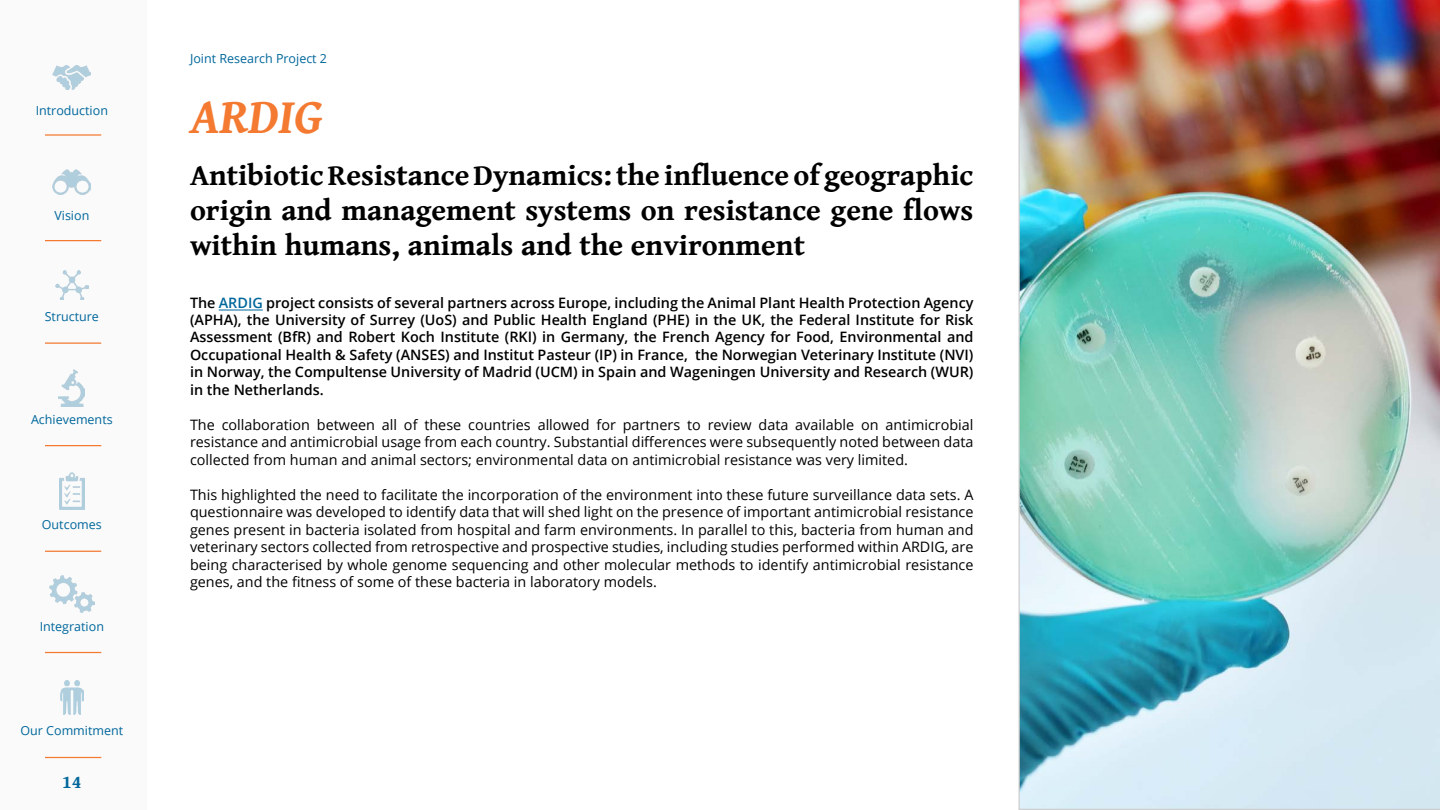
<style>
.page{position:relative;width:1440px;height:810px;background:#fff}
.page>*{position:absolute;margin:0;border:0;box-sizing:border-box;transform-origin:0 0}
.t1{font:italic 700 50px "Gentium Book Basic";color:#f47931}
.t2{font:700 30px/35px "Gentium Book Basic";color:#000;text-align:justify}
.t3{font:700 18.75px "Gentium Book Basic";color:#00679c}
.t4{font:14.38px/17.5px "Open Sans";color:#000;text-align:justify}
.t5{font:600 14.38px/17.5px "Open Sans";color:#000;text-align:justify}
.t6{font:12.5px "Open Sans";color:#00679c}
.s1{color:#00679c}
</style>
<div class="page">
<div style="left:0;top:0;width:146px;height:810px;background:#fafafa"></div>
<img style="left:53px;top:65px;width:38px;height:24px">
<img style="left:53px;top:169px;width:38px;height:26px">
<img style="left:56px;top:270px;width:32px;height:30px">
<img style="left:59px;top:370px;width:26px;height:37px">
<img style="left:59px;top:473px;width:26px;height:37px">
<img style="left:50px;top:576px;width:44px;height:37px">
<img style="left:61px;top:680px;width:22px;height:35px">
<hr style="left:219px;top:310px;width:44px;height:1px;background:#00679c">
<img style="left:1018px;top:0;width:422px;height:810px">
<hr style="left:45px;top:134px;width:56px;height:2px;background:#f47931">
<hr style="left:45px;top:240px;width:56px;height:1px;background:#f47931">
<hr style="left:45px;top:342px;width:56px;height:2px;background:#f47931">
<hr style="left:45px;top:445px;width:56px;height:1px;background:#f47931">
<hr style="left:45px;top:551px;width:56px;height:1px;background:#f47931">
<hr style="left:45px;top:652px;width:56px;height:1px;background:#f47931">
<hr style="left:45px;top:757px;width:56px;height:1px;background:#f47931">
<p class="t6" style="left:36px;top:101px;width:74px">Introduction</p>
<p class="t6" style="left:54px;top:206px;width:36px">Vision</p>
<p class="t6" style="left:45px;top:308px;width:56px">Structure</p>
<p class="t6" style="left:31px;top:411px;width:83px">Achievements</p>
<p class="t6" style="left:42px;top:516px;width:61px">Outcomes</p>
<p class="t6" style="left:40px;top:618px;width:66px">Integration</p>
<p class="t6" style="left:21px;top:722px;width:104px">Our Commitment</p>
<h3 class="t3" style="left:62px;top:768px;width:21px">14</h3>
<p class="t6" style="left:190px;top:49px;width:139px">Joint Research Project 2</p>
<h1 class="t1" style="left:190px;top:78px;width:133px">ARDIG</h1>
<h2 class="t2" style="left:190px;top:157px;width:785px">Antibiotic Resistance Dynamics: the influence of geographic origin and management systems on resistance gene flows within humans, animals and the environment</h2>
<p class="t5" style="left:190px;top:293px;width:785px">The <span class="s1">ARDIG</span> project consists of several partners across Europe, including the Animal Plant Health Protection Agency (APHA), the University of Surrey (UoS) and Public Health England (PHE) in the UK, the Federal Institute for Risk Assessment (BfR) and Robert Koch Institute (RKI) in Germany, the French Agency for Food, Environmental and Occupational Health &amp; Safety (ANSES) and Institut Pasteur (IP) in France, the Norwegian Veterinary Institute (NVI) in Norway, the Compultense University of Madrid (UCM) in Spain and Wageningen University and Research (WUR) in the Netherlands.</p>
<p class="t4" style="left:190px;top:416px;width:785px">The collaboration between all of these countries allowed for partners to review data available on antimicrobial resistance and antimicrobial usage from each country. Substantial differences were subsequently noted between data collected from human and animal sectors; environmental data on antimicrobial resistance was very limited.</p>
<p class="t4" style="left:190px;top:486px;width:785px">This highlighted the need to facilitate the incorporation of the environment into these future surveillance data sets. A questionnaire was developed to identify data that will shed light on the presence of important antimicrobial resistance genes present in bacteria isolated from hospital and farm environments. In parallel to this, bacteria from human and veterinary sectors collected from retrospective and prospective studies, including studies performed within ARDIG, are being characterised by whole genome sequencing and other molecular methods to identify antimicrobial resistance genes, and the fitness of some of these bacteria in laboratory models.</p>
</div>
